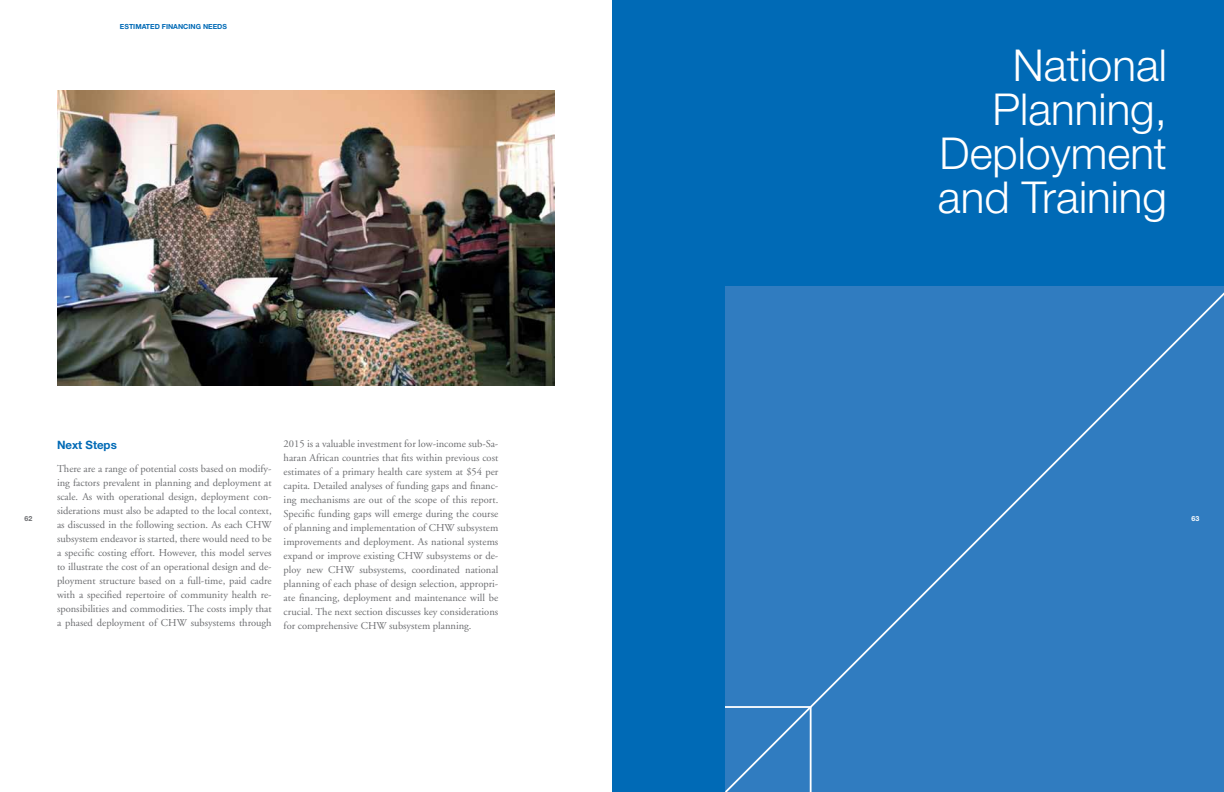
<style>
.page{position:relative;width:1224px;height:792px;background:#fff}
.page>*{position:absolute;margin:0;border:0;box-sizing:border-box;transform-origin:0 0}
.t1{font:300 44px/44px "Helvetica Neue";color:#fff;text-align:right}
.t2{font:700 11.5px "Helvetica Neue";color:#006ab6}
.t3{font:10.5px/14px "Adobe Garamond";color:#6d6e71;text-align:justify}
.t4{font:700 7px "Helvetica Neue";color:#006ab6}
.t5{font:700 7px "Helvetica Neue";color:#6d6e71}
.t6{font:700 7px "Helvetica Neue";color:#fff}
</style>
<div class="page">
<img style="left:57px;top:90px;width:498px;height:296px">
<div style="left:612px;top:0;width:612px;height:792px;background:#006ab6"></div>
<div style="left:726px;top:287px;width:498px;height:505px;background:#307cc0"></div>
<svg style="left:726px;top:706px;width:86px;height:86px;background:#3e85c4"></svg>
<p class="t4" style="left:120px;top:23px;width:22px">Estimat</p>
<p class="t4" style="left:150px;top:23px;width:78px">ed Financing Needs</p>
<p class="t5" style="left:25px;top:515px;width:9px">62</p>
<p class="t2" style="left:57px;top:437px;width:61px">Next Steps</p>
<p class="t3" style="left:57px;top:462px;width:216px">There are a range of potential costs based on modify&shy;ing factors prevalent in planning and deployment at scale. As with operational design, deployment con&shy;siderations must also be adapted to the local context, as discussed in the following section. As each CHW subsystem endeavor is started, there would need to be a specific costing effort. However, this model serves to illustrate the cost of an operational design and de&shy;ployment structure based on a full-time, paid cadre with a specified repertoire of community health re&shy;sponsibilities and commodities. The costs imply that a phased deployment of CHW subsystems through</p>
<p class="t3" style="left:284px;top:437px;width:216px">2015 is a valuable investment for low-income sub-Sa&shy;haran African countries that fits within previous cost estimates of a primary health care system at $54 per capita. Detailed analyses of funding gaps and financ&shy;ing mechanisms are out of the scope of this report.<br>Specific funding gaps will emerge during the course of planning and implementation of CHW subsystem improvements and deployment. As national systems expand or improve existing CHW subsystems or de&shy;ploy new CHW subsystems, coordinated national planning of each phase of design selection, appropri&shy;ate financing, deployment and maintenance will be crucial. The next section discusses key considerations for comprehensive CHW subsystem planning.</p>
<h1 class="t1" style="left:938px;top:43px;width:231px">National<br>Planning,<br>Deployment and Training</h1>
<p class="t6" style="left:1192px;top:515px;width:9px">63</p>
</div>
